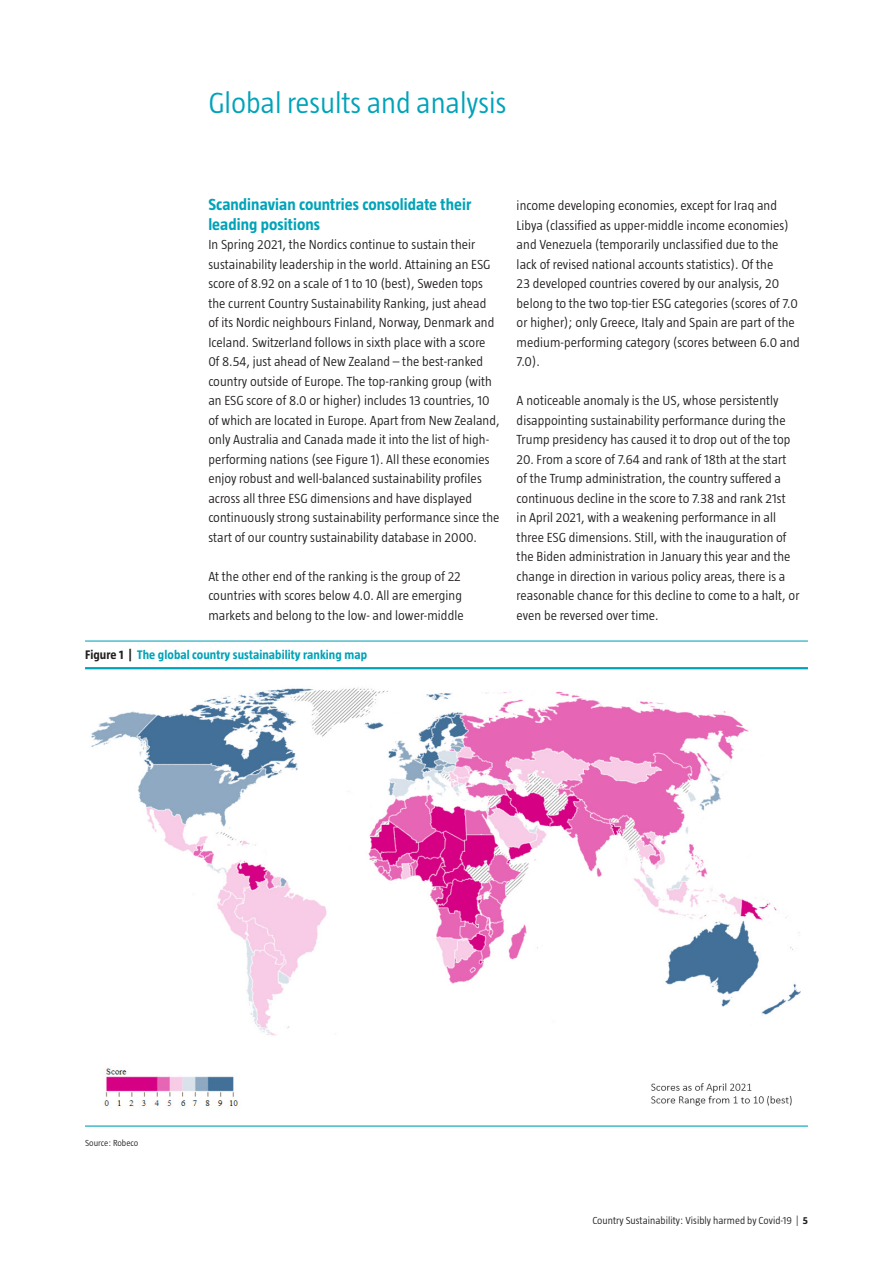
<style>
.page{position:relative;width:893px;height:1263px;background:#fff}
.page>*{position:absolute;margin:0;border:0;box-sizing:border-box;transform-origin:0 0}
._09-heading_long_lev{font:300 30px "Taz";color:#00a3b9}
._03-subheading_level{font:700 16.5px/19.5px "Taz";letter-spacing:.005em;color:#00a3b9}
._02-body_text{font:300 13.5px/19.5px "Taz";letter-spacing:.005em;color:#231f20}
._18-Heading_Graph_Ta{font:700 12.75px "Taz";letter-spacing:.005em;color:#00a3b9}
.t1{font:300 10.5px "Taz";letter-spacing:.005em;color:#231f20}
._19-Source{font:300 9px "Taz";letter-spacing:.005em;color:#231f20}
.s1{color:#231f20}
.s2{font-weight:700}
</style>
<div class="page">
<hr style="left:85px;top:640px;width:723px;height:1px;background:#00a3b9">
<hr style="left:85px;top:667px;width:723px;height:2px;background:#00a3b9">
<hr style="left:85px;top:1125px;width:723px;height:2px;background:#00a3b9">
<img style="left:91px;top:687px;width:710px;height:420px">
<p class="_09-heading_long_lev" style="left:208px;top:86px;width:300px">Global results and analysis</p>
<p class="_03-subheading_level" style="left:208px;top:194px;width:265px">Scandinavian countries consolidate their leading positions</p>
<p class="_02-body_text" style="left:208px;top:235px;width:293px">In Spring 2021, the Nordics continue to sustain their sustainability leadership in the world. Attaining an ESG score of 8.92 on a scale of 1 to 10 (best), Sweden tops the current Country Sustainability Ranking, just ahead of its Nordic neighbours Finland, Norway, Denmark and Iceland. Switzerland follows in sixth place with a score 0f 8.54, just ahead of New Zealand – the best-ranked country outside of Europe. The top-ranking group (with an ESG score of 8.0 or higher) includes 13 countries, 10 of which are located in Europe. Apart from New Zealand, only Australia and Canada made it into the list of high&shy;performing nations (see Figure 1). All these economies enjoy robust and well-balanced sustainability profiles across all three ESG dimensions and have displayed continuously strong sustainability performance since the start of our country sustainability database in 2000.</p>
<p class="_02-body_text" style="left:208px;top:566px;width:257px">At the other end of the ranking is the group of 22 countries with scores below 4.0. All are emerging markets and belong to the low- and lower-middle</p>
<p class="_18-Heading_Graph_Ta" style="left:85px;top:647px;width:283px"><span class="s1">Figure 1 |</span> The global country sustainability ranking map</p>
<p class="_02-body_text" style="left:517px;top:196px;width:285px">income developing economies, except for Iraq and Libya (classified as upper-middle income economies) and Venezuela (temporarily unclassified due to the lack of revised national accounts statistics). Of the<br>23 developed countries covered by our analysis, 20 belong to the two top-tier ESG categories (scores of 7.0 or higher); only Greece, Italy and Spain are part of the medium-performing category (scores between 6.0 and 7.0).</p>
<p class="_02-body_text" style="left:517px;top:391px;width:275px">A noticeable anomaly is the US, whose persistently disappointing sustainability performance during the<br>Trump presidency has caused it to drop out of the top</p>
<p class="_02-body_text" style="left:517px;top:449px;width:284px">20. From a score of 7.64 and rank of 18th at the start of the Trump administration, the country suffered a continuous decline in the score to 7.38 and rank 21st<br>in April 2021, with a weakening performance in all three ESG dimensions. Still, with the inauguration of the Biden administration in January this year and the change in direction in various policy areas, there is a reasonable chance for this decline to come to a halt, or even be reversed over time.</p>
<p class="_19-Source" style="left:85px;top:1138px;width:55px">Source: Robeco</p>
<p class="t1" style="left:592px;top:1215px;width:217px">Country Sustainability: Visibly harmed by Covid-19 | <span class="s2">5</span></p>
</div>
